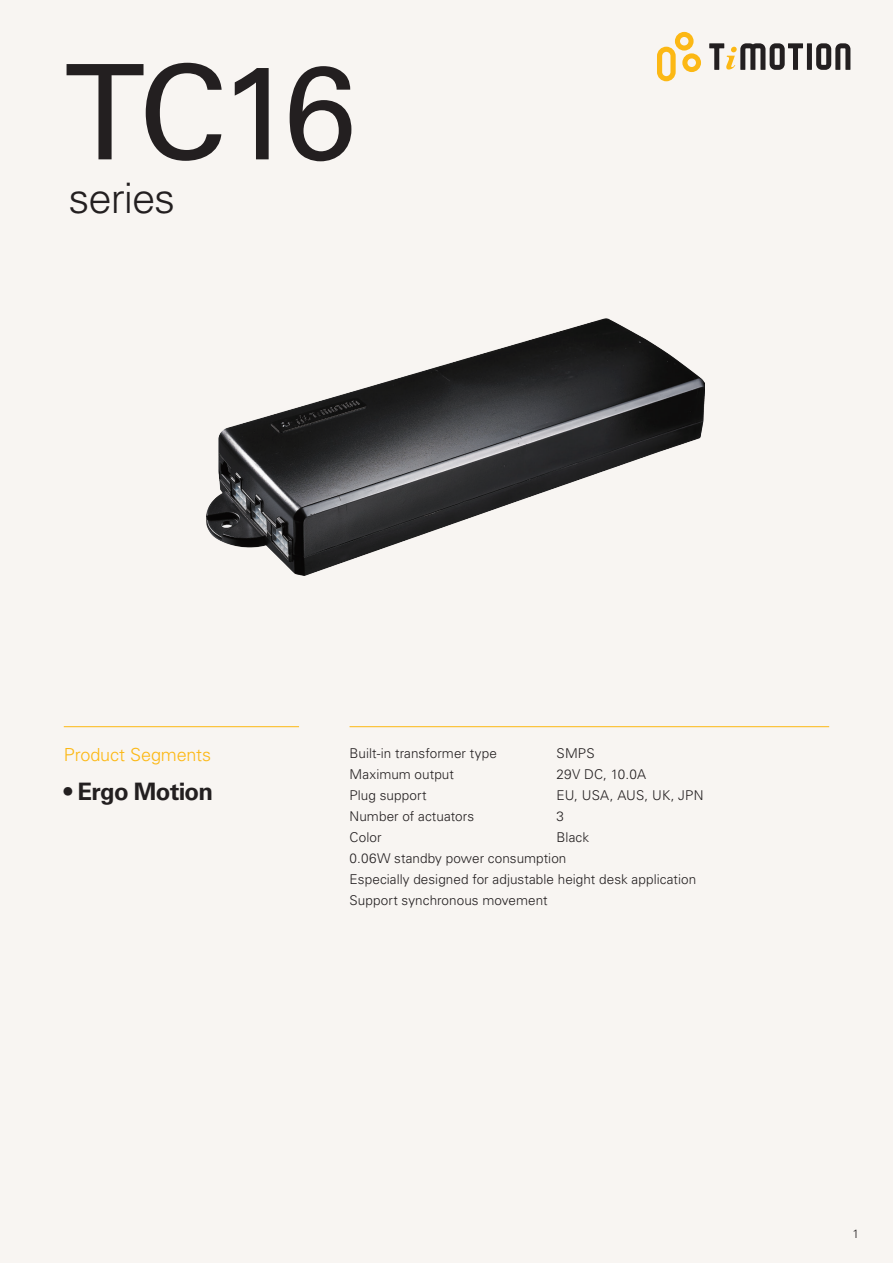
<style>
.page{position:relative;width:893px;height:1263px;background:#f8f5f2}
.page>*{position:absolute;margin:0;border:0;box-sizing:border-box;transform-origin:0 0}
._01_1_product_name{font:132px "Univers LT Std";color:#231f20}
._01_2_product_series{font:300 42px "Univers LT Std";letter-spacing:-.025em;color:#231f20}
._02_2_pr_segments{font:700 24px "Univers LT Std";letter-spacing:-.03em;color:#231f20}
._02_1_pr_segments{font:300 18px "Univers LT Std";letter-spacing:-.005em;color:#fcb814}
._04_2_feature_body{font:300 13.5px "Univers LT Std";letter-spacing:.005em;color:#231f20}
.t1{font:300 12px "Univers LT Std";color:#231f20}
</style>
<div class="page">
<svg style="left:657px;top:32px;width:44px;height:49px"></svg>
<div style="left:807px;top:43px;width:5px;height:27px;background:#231f20"></div>
<svg style="left:816px;top:43px;width:34px;height:27px"></svg>
<svg style="left:709px;top:43px;width:94px;height:27px"></svg>
<hr style="left:350px;top:726px;width:479px;height:1px;background:#fcb814">
<hr style="left:64px;top:726px;width:235px;height:1px;background:#fcb814">
<img style="left:206px;top:319px;width:499px;height:257px">
<p class="_01_1_product_name" style="left:64px;top:34px;width:294px">TC16</p>
<p class="_01_2_product_series" style="left:69px;top:173px;width:108px">series</p>
<p class="_02_1_pr_segments" style="left:64px;top:744px;width:149px">Product Segments</p>
<p class="_02_2_pr_segments" style="left:64px;top:777px;width:151px">• Ergo Motion</p>
<p class="_04_2_feature_body" style="left:350px;top:745px;width:149px">Built-in transformer type</p>
<p class="_04_2_feature_body" style="left:557px;top:745px;width:40px">SMPS</p>
<p class="_04_2_feature_body" style="left:350px;top:766px;width:106px">Maximum output</p>
<p class="_04_2_feature_body" style="left:557px;top:766px;width:91px">29V DC, 10.0A</p>
<p class="_04_2_feature_body" style="left:350px;top:787px;width:78px">Plug support</p>
<p class="_04_2_feature_body" style="left:557px;top:787px;width:148px">EU, USA, AUS, UK, JPN</p>
<p class="_04_2_feature_body" style="left:350px;top:808px;width:126px">Number of actuators</p>
<p class="_04_2_feature_body" style="left:557px;top:808px;width:9px">3</p>
<p class="_04_2_feature_body" style="left:350px;top:829px;width:34px">Color</p>
<p class="_04_2_feature_body" style="left:557px;top:829px;width:34px">Black</p>
<p class="_04_2_feature_body" style="left:350px;top:850px;width:218px">0.06W standby power consumption</p>
<p class="_04_2_feature_body" style="left:350px;top:871px;width:348px">Especially designed for adjustable height desk application</p>
<p class="_04_2_feature_body" style="left:350px;top:892px;width:200px">Support synchronous movement</p>
<p class="t1" style="left:852px;top:1226px;width:8px">1</p>
</div>
